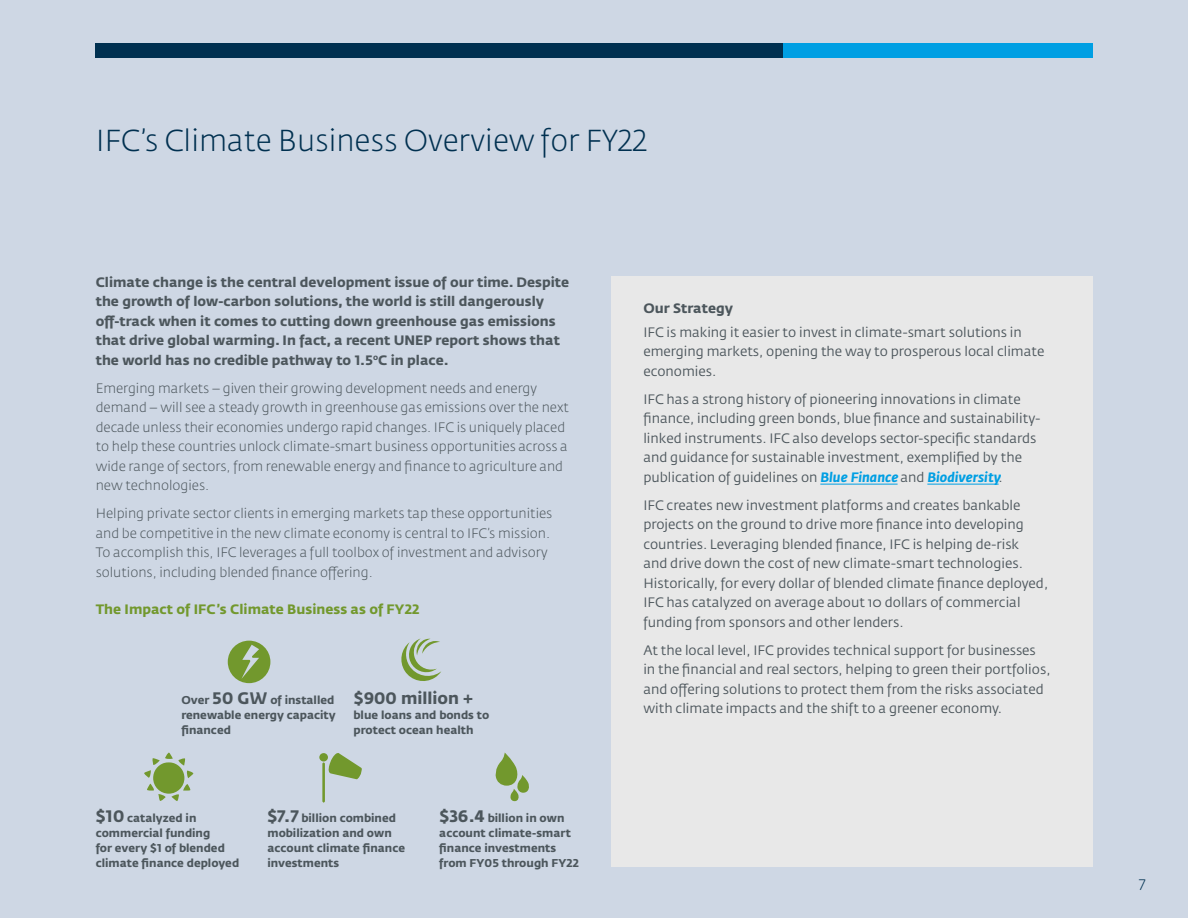
<style>
.page{position:relative;width:1188px;height:918px;background:#ced7e4}
.page>*{position:absolute;margin:0;border:0;box-sizing:border-box;transform-origin:0 0}
.t1{font:300 30px "Fedra Sans Std";color:#003050}
.t2{font:700 16.5px "Fedra Sans Std";color:#4c565c}
.t3{font:300 15px "Fedra Sans Std";color:#003050}
.t4{font:13.5px/19.5px "Fedra Sans Std";color:#4c565c}
.t5{font:300 13.5px/19.5px "Fedra Sans Std";color:#4c565c}
.t6{font:700 13.5px/19.5px "Fedra Sans Std";color:#4c565c}
.t7{font:700 13.5px "Fedra Sans Std";color:#72982d}
.t8{font:700 11.25px/15px "Fedra Sans Std";color:#4c565c}
.s1{font-size:16.5px}
.s2{font-weight:700}
.s3{font-weight:700;font-style:italic;color:#009fe3}
</style>
<div class="page">
<div style="left:611px;top:276px;width:481px;height:591px;background:#e8e8e8"></div>
<div style="left:783px;top:43px;width:309px;height:14px;background:#009fe3"></div>
<div style="left:96px;top:43px;width:687px;height:14px;background:#003050"></div>
<svg style="left:144px;top:752px;width:50px;height:49px"></svg>
<svg style="left:228px;top:641px;width:42px;height:42px"></svg>
<svg style="left:495px;top:753px;width:34px;height:48px"></svg>
<svg style="left:319px;top:753px;width:43px;height:50px"></svg>
<svg style="left:401px;top:639px;width:40px;height:42px"></svg>
<hr style="left:820px;top:484px;width:78px;height:1px;background:#009fe3">
<hr style="left:927px;top:484px;width:72px;height:1px;background:#009fe3">
<p class="t1" style="left:96px;top:122px;width:553px">IFC’s Climate Business Overview for FY22</p>
<p class="t6" style="left:96px;top:272px;width:475px">Climate change is the central development issue of our time. Despite the growth of low-carbon solutions, the world is still dangerously off-track when it comes to cutting down greenhouse gas emissions that drive global warming. In fact, a recent UNEP report shows that the world has no credible pathway to 1.5<sup>o</sup>C in place.</p>
<p class="t5" style="left:96px;top:378px;width:475px">Emerging markets – given their growing development needs and energy demand – will see a steady growth in greenhouse gas emissions over the next decade unless their economies undergo rapid changes. IFC is uniquely placed to help these countries unlock climate-smart business opportunities across a wide range of sectors, from renewable energy and finance to agriculture and new technologies.</p>
<p class="t5" style="left:96px;top:504px;width:458px">Helping private sector clients in emerging markets tap these opportunities and be competitive in the new climate economy is central to IFC’s mission.<br>To accomplish this, IFC leverages a full toolbox of investment and advisory solutions, including blended finance offering.</p>
<p class="t7" style="left:96px;top:601px;width:326px">The Impact of IFC’s Climate Business as of FY22</p>
<p class="t8" style="left:181px;top:693px;width:156px">Over <span class="s1">50 GW</span> of installed renewable energy capacity financed</p>
<p class="t2" style="left:354px;top:688px;width:121px">$900 million +</p>
<p class="t8" style="left:354px;top:708px;width:137px">blue loans and bonds to protect ocean health</p>
<p class="t8" style="left:96px;top:810px;width:145px"><span class="s1">$10</span> catalyzed in commercial funding<br>for every $1 of blended climate finance deployed</p>
<p class="t8" style="left:268px;top:810px;width:139px"><span class="s1">$7.7</span> billion combined mobilization and own account climate finance investments</p>
<p class="t8" style="left:439px;top:810px;width:141px"><span class="s1">$36.4</span> billion in own account climate-smart finance investments from FY05 through FY22</p>
<p class="t4" style="left:643px;top:296px;width:380px;line-height:23.7px"><span class="s2">Our Strategy<br></span>IFC is making it easier to invest in climate-smart solutions in</p>
<p class="t4" style="left:643px;top:342px;width:403px">emerging markets, opening the way to prosperous local climate economies.</p>
<p class="t4" style="left:643px;top:389px;width:398px">IFC has a strong history of pioneering innovations in climate finance, including green bonds, blue finance and sustainability&shy;linked instruments. IFC also develops sector-specific standards and guidance for sustainable investment, exemplified by the publication of guidelines on <span class="s3">Blue Finance</span> and <span class="s3">Biodiversity</span>.</p>
<p class="t4" style="left:643px;top:495px;width:406px">IFC creates new investment platforms and creates bankable projects on the ground to drive more finance into developing countries. Leveraging blended finance, IFC is helping de-risk<br>and drive down the cost of new climate-smart technologies.<br>Historically, for every dollar of blended climate finance deployed, IFC has catalyzed on average about 10 dollars of commercial funding from sponsors and other lenders.</p>
<p class="t4" style="left:643px;top:640px;width:409px">At the local level, IFC provides technical support for businesses in the financial and real sectors, helping to green their portfolios, and offering solutions to protect them from the risks associated with climate impacts and the shift to a greener economy.</p>
<p class="t3" style="left:1139px;top:876px;width:8px">7</p>
</div>
